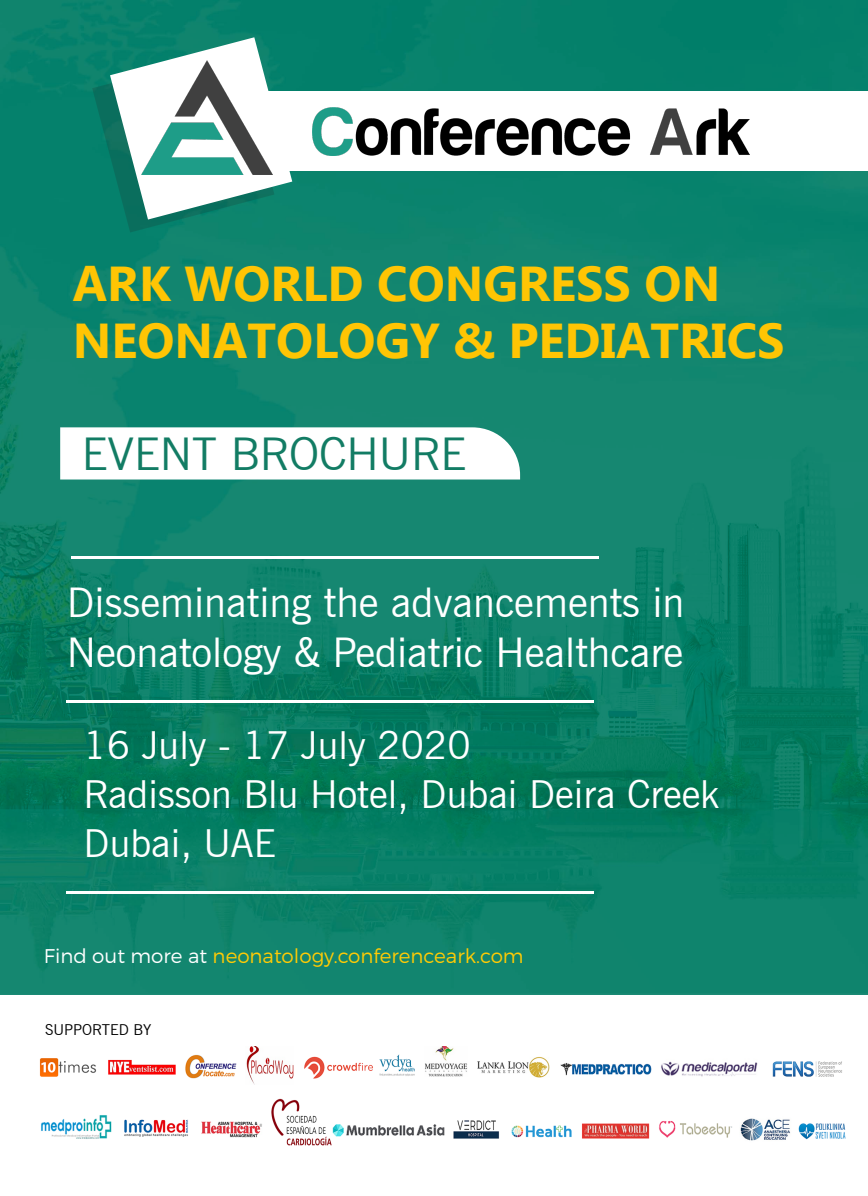
<style>
.page{position:relative;width:868px;height:1196px;background:#fff}
.page>*{position:absolute;margin:0;border:0;box-sizing:border-box;transform-origin:0 0}
.t1{font:700 48.93px/57px "Ebrima";color:#ffc504}
.t2{font:45.22px "News Gothic BT";color:#127c64}
.t3{font:40.98px/50.5px "News Gothic BT";color:#fff}
.t4{font:38.67px/49px "News Gothic BT";color:#fff}
.t5{font:19.84px "Trueno Lt";color:#ffcb05}
.t6{font:15.05px "News Gothic BT";color:#000}
.s1{color:#fff}
</style>
<div class="page">
<img style="left:0;top:0;width:868px;height:993px">
<div style="left:265px;top:91px;width:603px;height:80px;background:#fff"></div>
<svg style="left:60px;top:427px;width:460px;height:52px"></svg>
<img style="left:312px;top:108px;width:437px;height:47px">
<svg style="left:92px;top:37px;width:200px;height:195px"></svg>
<img style="left:142px;top:61px;width:130px;height:113px">
<img style="left:39px;top:1046px;width:807px;height:100px">
<img style="left:71px;top:556px;width:527px;height:2px">
<img style="left:67px;top:701px;width:526px;height:1px">
<img style="left:67px;top:891px;width:526px;height:2px">
<p class="t1" style="left:73px;top:254px;width:713px">ARK WORLD CONGRESS ON<br>NEONATOLOGY &amp; PEDIATRICS</p>
<p class="t2" style="left:82px;top:427px;width:386px">EVENT BROCHURE</p>
<p class="t3" style="left:67px;top:577px;width:619px">Disseminating the advancements in<br>Neonatology &amp; Pediatric Healthcare</p>
<p class="t4" style="left:83px;top:721px;width:637px">16 July - 17 July 2020<br>Radisson Blu Hotel, Dubai Deira Creek<br>Dubai, UAE</p>
<p class="t5" style="left:44px;top:944px;width:481px"><span class="s1">Find out more at</span> neonatology.conferenceark.com</p>
<p class="t6" style="left:45px;top:1021px;width:108px">SUPPORTED BY</p>
</div>
